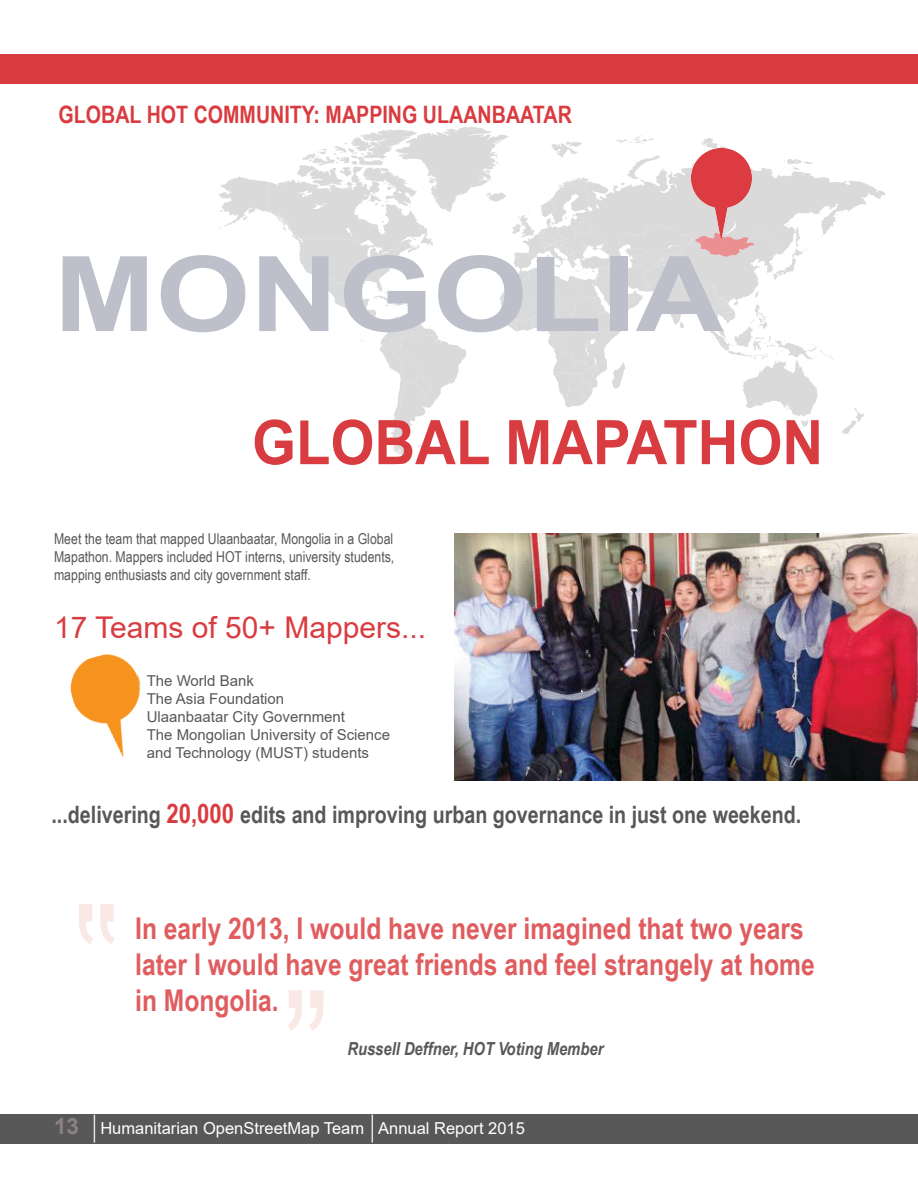
<style>
.page{position:relative;width:918px;height:1188px;background:#fff}
.page>*{position:absolute;margin:0;border:0;box-sizing:border-box;transform-origin:0 0}
.t1{font:172.5px "Arial Narrow";color:#fae8e4}
.t2{font:700 104.4px "Arial Narrow";color:#bdc0cb;scale:1.42 1}
.t3{font:700 61.5px "Arial Narrow";color:#d93c40;scale:1.12 1}
.t4{font:700 30px/36px "Arial Narrow";color:#e05d5f}
.t5{font:30px "Arial";color:#d93c40}
.t6{font:700 24px "Arial Narrow";color:#585858}
.t7{font:700 24px "Arial Narrow";color:#d93c40}
.t8{font:italic 700 18px "Arial Narrow";color:#585858}
.t9{font:16.5px "Arial";color:#fff}
.t10{font:15px/18px "Arial Narrow";color:#585858;text-align:justify}
.t11{font:15px/18px "Arial";color:#585858}
.s1{font-size:27px;color:#d93c40}
.s2{font-weight:700;font-size:22.5px;color:#898280}
</style>
<div class="page">
<div style="left:0;top:54px;width:918px;height:29px;background:#d93c40"></div>
<div style="left:0;top:1114px;width:918px;height:29px;background:#585858"></div>
<svg style="left:372px;top:1115px;width:1px;height:28px"></svg>
<svg style="left:94px;top:1115px;width:1px;height:28px"></svg>
<img style="left:218px;top:127px;width:668px;height:329px">
<img style="left:692px;top:149px;width:59px;height:92px">
<img style="left:454px;top:533px;width:464px;height:247px">
<img style="left:69px;top:654px;width:72px;height:104px">
<h3 class="t7" style="left:58px;top:97px;width:515px">GLOBAL HOT COMMUNITY: MAPPING ULAANBAATAR</h3>
<h2 class="t2" style="left:54px;top:215px;width:473px">MONGOLIA</h2>
<h3 class="t3" style="left:252px;top:396px;width:511px">GLOBAL MAPATHON</h3>
<p class="t10" style="left:54px;top:529px;width:342px">Meet the team that mapped Ulaanbaatar, Mongolia in a Global Mapathon. Mappers included HOT interns, university students, mapping enthusiasts and city government staff.</p>
<h3 class="t5" style="left:54px;top:607px;width:374px">17 Teams of 50+ Mappers...</h3>
<p class="t11" style="left:147px;top:672px;width:245px">The World Bank<br>The Asia Foundation<br>Ulaanbaatar City Government<br>The Mongolian University of Science and Technology (MUST) students</p>
<h3 class="t6" style="left:52px;top:797px;width:751px">...delivering <span class="s1">20,000</span> edits and improving urban governance in just one weekend.</h3>
<h3 class="t4" style="left:135px;top:909px;width:681px">In early 2013, I would have never imagined that two years later I would have great friends and feel strangely at home in Mongolia.</h3>
<p class="t8" style="left:347px;top:1035px;width:258px">Russell Deffner, HOT Voting Member</p>
<h1 class="t1" style="left:329px;top:1095px;width:49px;rotate:-180deg">“</h1>
<p class="t9" style="left:54px;top:1117px;width:473px"><span class="s2">13</span> Humanitarian OpenStreetMap Team Annual Report 2015</p>
</div>
